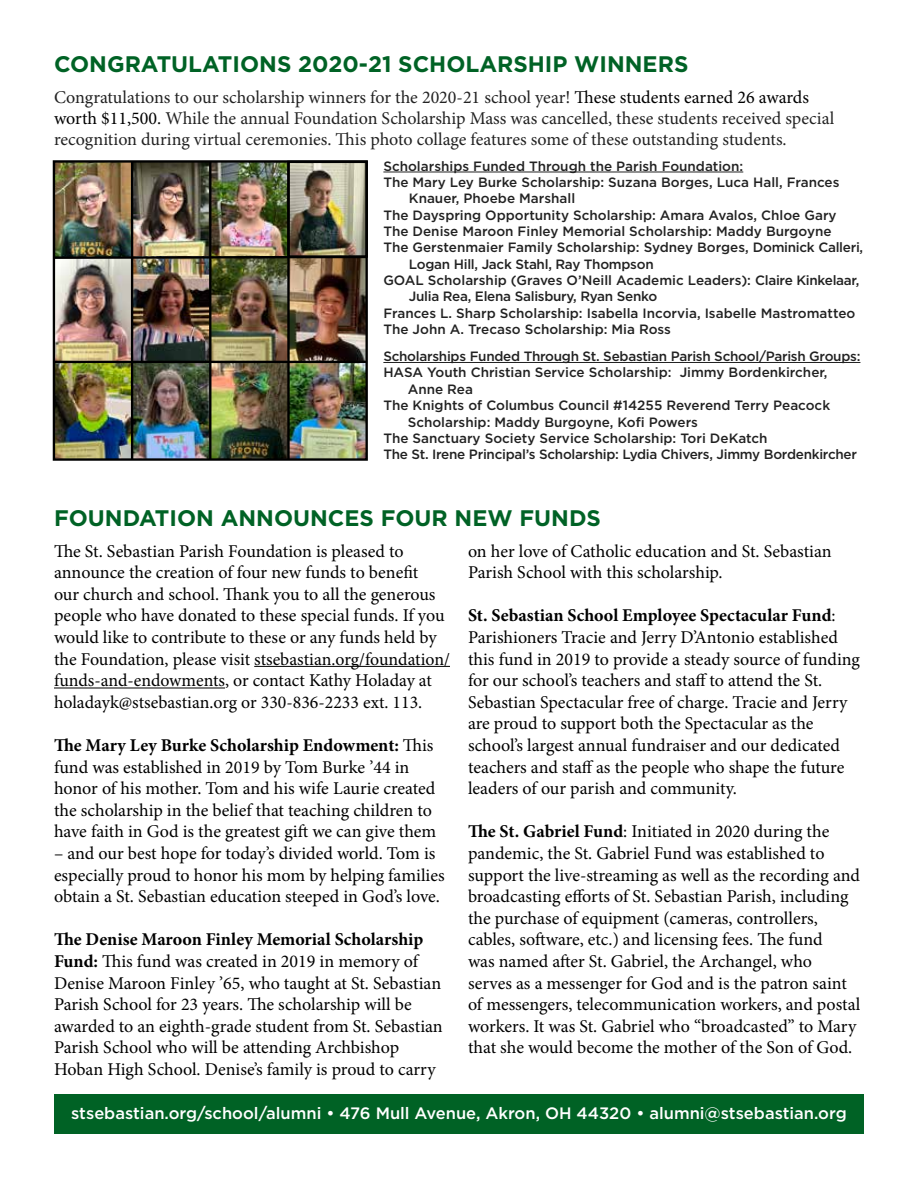
<style>
.page{position:relative;width:918px;height:1188px;background:#fff}
.page>*{position:absolute;margin:0;border:0;box-sizing:border-box;transform-origin:0 0}
.t1{font:700 22.5px "Gotham";color:#006225}
.t2{font:18px/21.6px "Minion Pro";letter-spacing:-.005em;color:#000}
.t3{font:18px/21px "Minion Pro";color:#222}
.t4{font:500 16.5px "Gotham";color:#fff}
.t5{font:500 13.5px "Gotham";color:#222}
.t6{font:500 13.5px "Gotham";letter-spacing:-.02em;color:#222}
.s1{color:#000}
.s2{font-weight:700}
</style>
<div class="page">
<div style="left:54px;top:1094px;width:810px;height:40px;background:#006225"></div>
<hr style="left:383px;top:172px;width:360px;height:1px;background:#222">
<hr style="left:383px;top:362px;width:477px;height:1px;background:#222">
<hr style="left:254px;top:666px;width:196px;height:1px;background:#000">
<hr style="left:54px;top:688px;width:171px;height:1px;background:#000">
<img style="left:56px;top:163px;width:75px;height:92px">
<img style="left:133px;top:163px;width:76px;height:92px">
<img style="left:133px;top:363px;width:76px;height:95px">
<img style="left:211px;top:163px;width:76px;height:92px">
<img style="left:290px;top:260px;width:75px;height:101px">
<img style="left:56px;top:260px;width:75px;height:198px">
<img style="left:211px;top:363px;width:154px;height:95px">
<img style="left:290px;top:164px;width:75px;height:91px">
<img style="left:133px;top:260px;width:76px;height:101px">
<hr style="left:131px;top:161px;width:2px;height:299px;background:#000">
<img style="left:211px;top:260px;width:76px;height:101px">
<hr style="left:209px;top:161px;width:2px;height:298px;background:#000">
<svg style="left:52px;top:255px;width:313px;height:5px;background:#434030"></svg>
<hr style="left:54px;top:361px;width:313px;height:2px;background:#000">
<div style="left:53px;top:160px;width:315px;height:301px;border:2px solid #000"></div>
<hr style="left:287px;top:161px;width:3px;height:299px;background:#000">
<p class="t1" style="left:54px;top:49px;width:636px">CONGRATULATIONS 2020-21 SCHOLARSHIP WINNERS</p>
<p class="t3" style="left:54px;top:87px;width:782px">Congratulations to our scholarship winners for the 2020-21 school year! <span class="s1">These students earned 26 awards worth $11,500.</span> While the annual Foundation Scholarship Mass was cancelled, these students received special recognition during virtual ceremonies. This photo collage features some of these outstanding students.</p>
<p class="t5" style="left:383px;top:157px;width:361px">Scholarships Funded Through the Parish Foundation:</p>
<p class="t5" style="left:383px;top:173px;width:458px">The Mary Ley Burke Scholarship: Suzana Borges, Luca Hall, Frances</p>
<p class="t5" style="left:409px;top:190px;width:168px">Knauer, Phoebe Marshall</p>
<p class="t5" style="left:383px;top:206px;width:455px">The Dayspring Opportunity Scholarship: Amara Avalos, Chloe Gary</p>
<p class="t5" style="left:383px;top:222px;width:450px">The Denise Maroon Finley Memorial Scholarship: Maddy Burgoyne</p>
<p class="t5" style="left:383px;top:239px;width:481px">The Gerstenmaier Family Scholarship: Sydney Borges, Dominick Calleri,</p>
<p class="t6" style="left:409px;top:255px;width:246px">Logan Hill, Jack Stahl, Ray Thompson</p>
<p class="t5" style="left:383px;top:271px;width:477px">GOAL Scholarship (Graves O’Neill Academic Leaders): Claire Kinkelaar,</p>
<p class="t6" style="left:409px;top:288px;width:250px">Julia Rea, Elena Salisbury, Ryan Senko</p>
<p class="t5" style="left:383px;top:304px;width:474px">Frances L. Sharp Scholarship: Isabella Incorvia, Isabelle Mastromatteo</p>
<p class="t5" style="left:383px;top:321px;width:289px">The John A. Trecaso Scholarship: Mia Ross</p>
<p class="t6" style="left:383px;top:348px;width:479px">Scholarships Funded Through St. Sebastian Parish School/Parish Groups:</p>
<p class="t5" style="left:383px;top:364px;width:446px">HASA Youth Christian Service Scholarship: Jimmy Bordenkircher,</p>
<p class="t5" style="left:408px;top:380px;width:67px">Anne Rea</p>
<p class="t5" style="left:383px;top:397px;width:448px">The Knights of Columbus Council #14255 Reverend Terry Peacock</p>
<p class="t5" style="left:408px;top:413px;width:292px">Scholarship: Maddy Burgoyne, Kofi Powers</p>
<p class="t5" style="left:383px;top:429px;width:386px">The Sanctuary Society Service Scholarship: Tori DeKatch</p>
<p class="t6" style="left:383px;top:446px;width:475px">The St. Irene Principal’s Scholarship: Lydia Chivers, Jimmy Bordenkircher</p>
<p class="t1" style="left:54px;top:503px;width:548px">FOUNDATION ANNOUNCES FOUR NEW FUNDS</p>
<p class="t2" style="left:54px;top:540px;width:398px">The St. Sebastian Parish Foundation is pleased to announce the creation of four new funds to benefit<br>our church and school. Thank you to all the generous people who have donated to these special funds. If you would like to contribute to these or any funds held by the Foundation, please visit stsebastian.org/foundation/ funds-and-endowments, or contact Kathy Holaday at holadayk@stsebastian.org or 330-836-2233 ext. 113.</p>
<p class="t2" style="left:54px;top:735px;width:384px"><span class="s2">The Mary Ley Burke Scholarship Endowment:</span> This fund was established in 2019 by Tom Burke ’44 in honor of his mother. Tom and his wife Laurie created the scholarship in the belief that teaching children to have faith in God is the greatest gift we can give them</p>
<p class="t2" style="left:54px;top:843px;width:392px">– and our best hope for today’s divided world. Tom is especially proud to honor his mom by helping families obtain a St. Sebastian education steeped in God’s love.</p>
<p class="t2" style="left:54px;top:929px;width:390px"><span class="s2">The Denise Maroon Finley Memorial Scholarship Fund:</span> This fund was created in 2019 in memory of Denise Maroon Finley ’65, who taught at St. Sebastian Parish School for 23 years. The scholarship will be awarded to an eighth-grade student from St. Sebastian Parish School who will be attending Archbishop Hoban High School. Denise’s family is proud to carry</p>
<p class="t2" style="left:468px;top:540px;width:365px">on her love of Catholic education and St. Sebastian<br>Parish School with this scholarship.</p>
<p class="t2" style="left:468px;top:605px;width:394px"><span class="s2">St. Sebastian School Employee Spectacular Fund</span>:<br>Parishioners Tracie and Jerry D’Antonio established this fund in 2019 to provide a steady source of funding for our school’s teachers and staff to attend the St.<br>Sebastian Spectacular free of charge. Tracie and Jerry are proud to support both the Spectacular as the school’s largest annual fundraiser and our dedicated teachers and staff as the people who shape the future leaders of our parish and community.</p>
<p class="t2" style="left:468px;top:821px;width:394px"><span class="s2">The St. Gabriel Fund</span>: Initiated in 2020 during the pandemic, the St. Gabriel Fund was established to support the live-streaming as well as the recording and broadcasting efforts of St. Sebastian Parish, including the purchase of equipment (cameras, controllers, cables, software, etc.) and licensing fees. The fund<br>was named after St. Gabriel, the Archangel, who serves as a messenger for God and is the patron saint of messengers, telecommunication workers, and postal workers. It was St. Gabriel who “broadcasted” to Mary that she would become the mother of the Son of God.</p>
<p class="t4" style="left:71px;top:1103px;width:777px">stsebastian.org/school/alumni • 476 Mull Avenue, Akron, OH 44320 • alumni@stsebastian.org</p>
</div>
